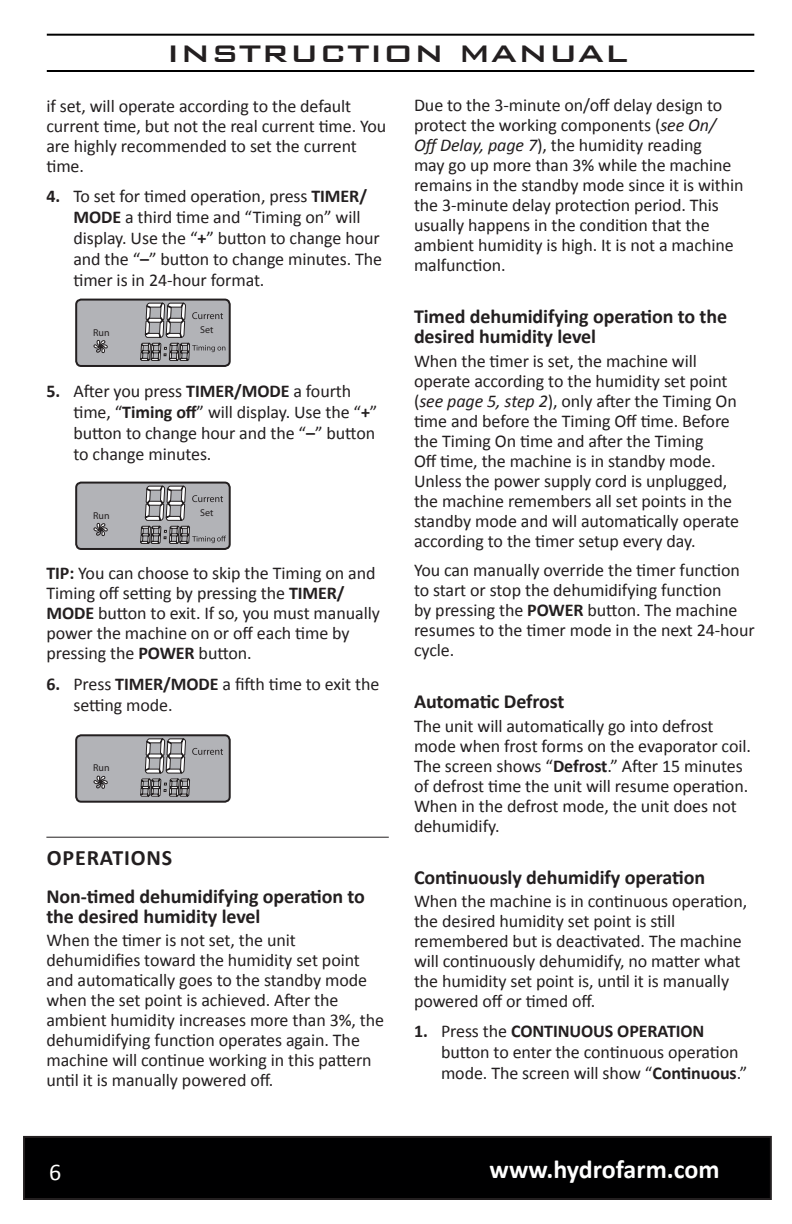
<style>
.page{position:relative;width:792px;height:1224px;background:#fff}
.page>*{position:absolute;margin:0;border:0;box-sizing:border-box;transform-origin:0 0}
.t1{font:500 32px "Bank Gothic BT";color:#231f20;scale:1.1 1}
.t2{font:700 26px "Calibri";color:#fff}
.t3{font:24px "Calibri";color:#fff}
.t4{font:700 22px "Calibri";letter-spacing:.04em;color:#231f20}
.t5{font:700 20px/20px "Calibri";letter-spacing:-.005em;color:#231f20}
.t6{font:18px/20px "Calibri";letter-spacing:-.005em;color:#231f20}
.t7{font:10px "Myriad Pro";color:#231f20}
.s1{font-style:italic}
.s2{font-weight:700}
</style>
<div class="page">
<div style="left:24px;top:1137px;width:747px;height:62px;background:#000001"></div>
<div style="left:23px;top:1136px;width:749px;height:64px;border:2px solid #231f20"></div>
<hr style="left:47px;top:70px;width:707px;height:2px;background:#000">
<hr style="left:47px;top:34px;width:707px;height:2px;background:#000">
<hr style="left:46px;top:837px;width:343px;height:1px;background:#231f20">
<div style="left:76px;top:300px;width:154px;height:66px;background:#b2b3b7;border-radius:5px"></div>
<div style="left:75px;top:299px;width:156px;height:68px;border:2px solid #231f20;border-radius:5px"></div>
<svg style="left:94px;top:340px;width:13px;height:13px"></svg>
<svg style="left:140px;top:302px;width:85px;height:59px"></svg>
<div style="left:76px;top:483px;width:154px;height:66px;background:#b2b3b7;border-radius:5px"></div>
<div style="left:75px;top:482px;width:156px;height:68px;border:2px solid #231f20;border-radius:5px"></div>
<svg style="left:94px;top:523px;width:13px;height:13px"></svg>
<svg style="left:140px;top:485px;width:86px;height:59px"></svg>
<div style="left:76px;top:735px;width:154px;height:67px;background:#b2b3b7;border-radius:5px"></div>
<div style="left:75px;top:734px;width:156px;height:69px;border:2px solid #231f20;border-radius:5px"></div>
<svg style="left:94px;top:776px;width:13px;height:13px"></svg>
<svg style="left:140px;top:738px;width:83px;height:58px"></svg>
<h1 class="t1" style="left:167px;top:36px;width:421px">INSTRUCTION MANUAL</h1>
<p class="t6" style="left:414px;top:96px;width:331px">Due to the 3-minute on/off delay design to protect the working components (<span class="s1">see On/ Off Delay, page 7</span>), the humidity reading<br>may go up more than 3% while the machine remains in the standby mode since it is within the 3-minute delay protection period. This usually happens in the condition that the ambient humidity is high. It is not a machine malfunction.</p>
<p class="t5" style="left:414px;top:307px;width:315px">Timed dehumidifying operation to the desired humidity level</p>
<p class="t6" style="left:414px;top:351px;width:327px">When the timer is set, the machine will operate according to the humidity set point (<span class="s1">see page 5, step 2</span>), only after the Timing On time and before the Timing Off time. Before the Timing On time and after the Timing<br>Off time, the machine is in standby mode.<br>Unless the power supply cord is unplugged, the machine remembers all set points in the standby mode and will automatically operate according to the timer setup every day.</p>
<p class="t6" style="left:414px;top:560px;width:342px">You can manually override the timer function to start or stop the dehumidifying function<br>by pressing the <span class="s2">POWER</span> button. The machine resumes to the timer mode in the next 24-hour cycle.</p>
<p class="t5" style="left:414px;top:691px;width:152px">Automatic Defrost</p>
<p class="t6" style="left:414px;top:716px;width:339px">The unit will automatically go into defrost mode when frost forms on the evaporator coil.<br>The screen shows “<span class="s2">Defrost</span>.” After 15 minutes of defrost time the unit will resume operation.<br>When in the defrost mode, the unit does not dehumidify.</p>
<p class="t5" style="left:414px;top:867px;width:293px">Continuously dehumidify operation</p>
<p class="t6" style="left:414px;top:891px;width:335px">When the machine is in continuous operation, the desired humidity set point is still remembered but is deactivated. The machine will continuously dehumidify, no matter what the humidity set point is, until it is manually powered off or timed off.</p>
<p class="t6" style="left:441px;top:1021px;width:308px;line-height:21px;text-indent:-27px"><span class="s2">1.</span> Press the <span class="s2">CONTINUOUS OPERATION </span>button to enter the continuous operation mode. The screen will show “<span class="s2">Continuous</span>.”</p>
<p class="t6" style="left:46px;top:96px;width:342px">if set, will operate according to the default current time, but not the real current time. You are highly recommended to set the current time.</p>
<p class="t6" style="left:73px;top:186px;width:310px;line-height:21px;text-indent:-27px"><span class="s2">4.</span> To set for timed operation, press <span class="s2">TIMER/ MODE</span> a third time and “Timing on” will display. Use the “<span class="s2">+</span>” button to change hour and the “<span class="s2">–</span>” button to change minutes. The timer is in 24-hour format.</p>
<p class="t7" style="left:93px;top:326px;width:18px">Run</p>
<p class="t7" style="left:200px;top:324px;width:15px">Set</p>
<p class="t6" style="left:73px;top:381px;width:306px;line-height:21px;text-indent:-27px"><span class="s2">5.</span> After you press <span class="s2">TIMER/MODE</span> a fourth time, “<span class="s2">Timing off</span>” will display. Use the “<span class="s2">+</span>” button to change hour and the “<span class="s2">–</span>” button to change minutes.</p>
<p class="t7" style="left:93px;top:509px;width:18px">Run</p>
<p class="t7" style="left:200px;top:507px;width:15px">Set</p>
<p class="t6" style="left:46px;top:563px;width:335px"><span class="s2">TIP:</span> You can choose to skip the Timing on and Timing off setting by pressing the <span class="s2">TIMER/ MODE</span> button to exit. If so, you must manually power the machine on or off each time by pressing the <span class="s2">POWER</span> button.</p>
<p class="t6" style="left:73px;top:673px;width:308px;line-height:21px;text-indent:-27px"><span class="s2">6.</span> Press <span class="s2">TIMER/MODE</span> a fifth time to exit the setting mode.</p>
<p class="t7" style="left:93px;top:762px;width:18px">Run</p>
<p class="t4" style="left:47px;top:843px;width:127px">OPERATIONS</p>
<p class="t5" style="left:46px;top:886px;width:320px">Non-timed dehumidifying operation to the desired humidity level</p>
<p class="t6" style="left:46px;top:930px;width:339px">When the timer is not set, the unit dehumidifies toward the humidity set point and automatically goes to the standby mode when the set point is achieved. After the ambient humidity increases more than 3%, the dehumidifying function operates again. The machine will continue working in this pattern until it is manually powered off.</p>
<h3 class="t3" style="left:49px;top:1157px;width:14px">6</h3>
<h2 class="t2" style="left:490px;top:1152px;width:232px">www.hydrofarm.com</h2>
</div>
